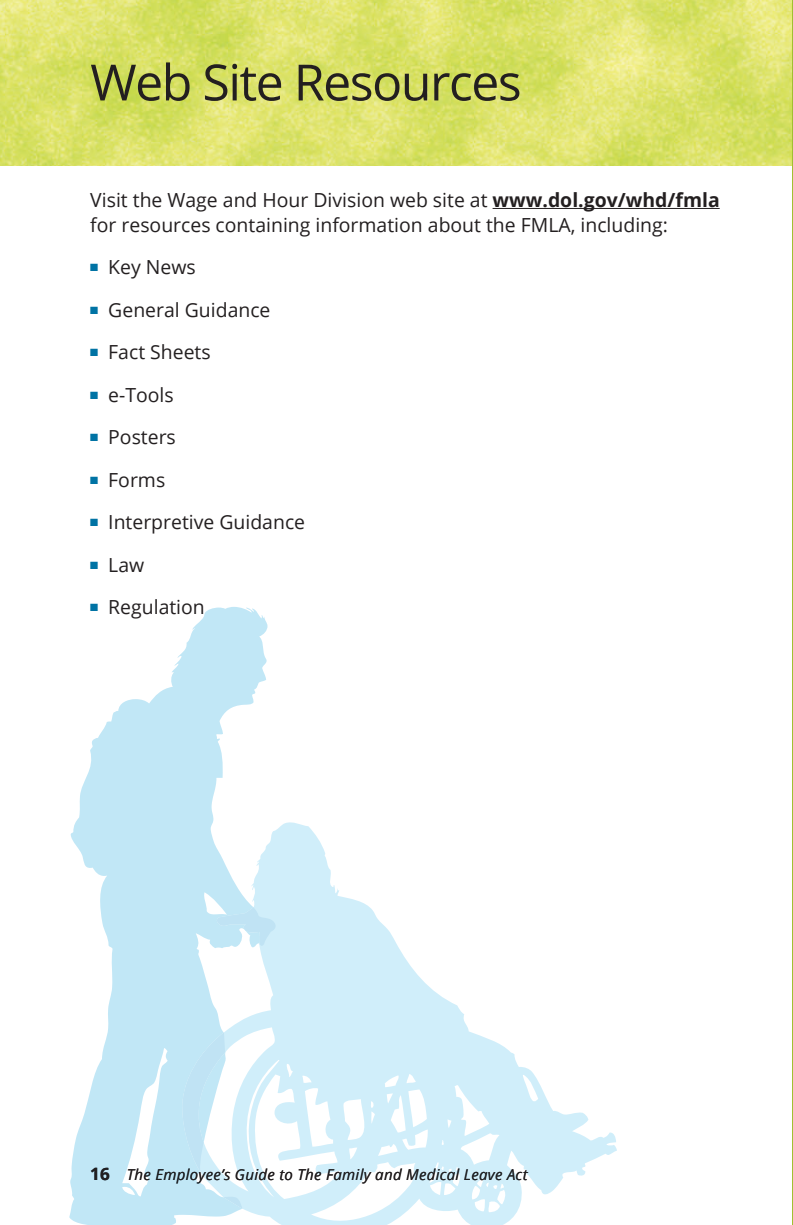
<style>
.page{position:relative;width:793px;height:1225px;background:#fff}
.page>*{position:absolute;margin:0;border:0;box-sizing:border-box;transform-origin:0 0}
.t1{font:50px "Open Sans";letter-spacing:-.03em;color:#231f20}
.t2{font:19.4px/24.6px "Open Sans";color:#231f20}
.t3{font:italic 15px "Open Sans";letter-spacing:.02em;color:#231f20}
.s1{font-weight:700}
.s2{font-weight:700;font-style:normal;font-size:17px}
</style>
<div class="page">
<img style="left:0;top:0;width:792px;height:166px">
<hr style="left:792px;top:0;width:1px;height:1224px;background:#a1c030">
<svg style="left:267px;top:822px;width:350px;height:402px"></svg>
<svg style="left:69px;top:607px;width:198px;height:617px;fill:#c1e7f6"></svg>
<svg style="left:181px;top:907px;width:96px;height:301px"></svg>
<hr style="left:492px;top:208px;width:227px;height:1px;background:#231f20">
<h1 class="t1" style="left:90px;top:48px;width:433px">Web Site Resources</h1>
<p class="t2" style="left:90px;top:187px;width:631px">Visit the Wage and Hour Division web site at <span class="s1">www.dol.gov/whd/fmla </span>for resources containing information about the FMLA, including:</p>
<p class="t2" style="left:90px;top:254px;width:107px"><sup>■</sup> Key News</p>
<p class="t2" style="left:90px;top:299px;width:182px"><sup>■</sup> General Guidance</p>
<p class="t2" style="left:90px;top:342px;width:122px"><sup>■</sup> Fact Sheets</p>
<p class="t2" style="left:90px;top:382px;width:85px"><sup>■</sup> e-Tools</p>
<p class="t2" style="left:90px;top:427px;width:87px"><sup>■</sup> posters</p>
<p class="t2" style="left:90px;top:469px;width:76px"><sup>■</sup> Forms</p>
<p class="t2" style="left:90px;top:512px;width:216px"><sup>■</sup> interpretive Guidance</p>
<p class="t2" style="left:90px;top:552px;width:55px"><sup>■</sup> Law</p>
<p class="t2" style="left:90px;top:594px;width:116px"><sup>■</sup> Regulation</p>
<p class="t3" style="left:90px;top:1168px;width:438px"><span class="s2">16</span> The Employee’s Guide to The Family and Medical Leave Act</p>
</div>
